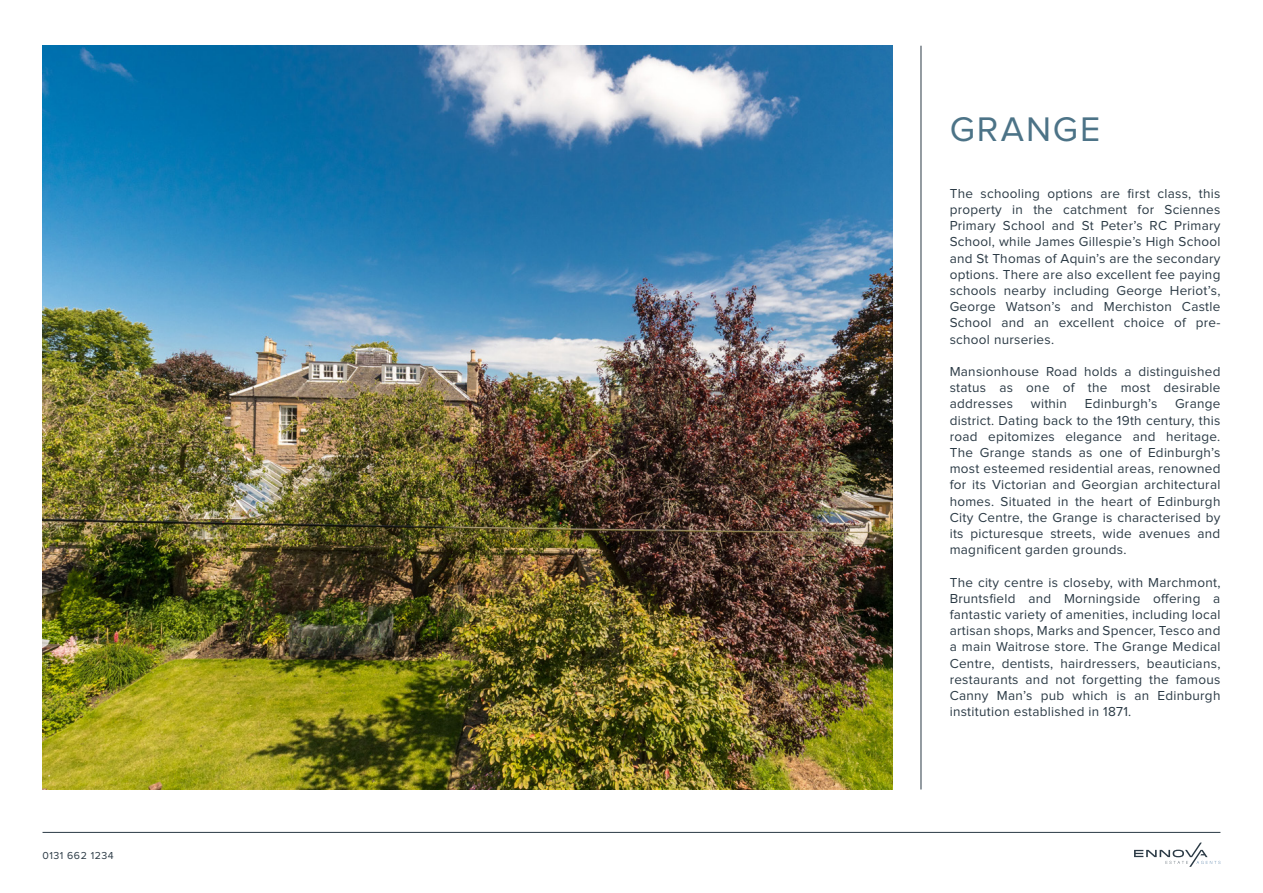
<style>
.page{position:relative;width:1263px;height:893px;background:#fff}
.page>*{position:absolute;margin:0;border:0;box-sizing:border-box;transform-origin:0 0}
.t1{font:35.4px "Proxima Nova";letter-spacing:.055em;color:#4c7387}
.t2{font:13.5px/16.2px "Proxima Nova";letter-spacing:.02em;color:#2b3a45;text-align:justify}
.t3{font:10.5px "Proxima Nova";letter-spacing:.05em;color:#2b3a45}
</style>
<div class="page">
<svg style="left:1134px;top:843px;width:86px;height:24px"></svg>
<hr style="left:43px;top:832px;width:1177px;height:1px;background:#2b3a45">
<img style="left:43px;top:46px;width:849px;height:743px">
<hr style="left:920px;top:46px;width:1px;height:743px;background:#2b3a45">
<p class="t3" style="left:43px;top:850px;width:73px">0131 662 1234</p>
<p class="t1" style="left:950px;top:113px;width:152px">GRANGE</p>
<p class="t2" style="left:950px;top:186px;width:272px">The schooling options are first class, this property in the catchment for Sciennes Primary School and St Peter’s RC Primary School, while James Gillespie’s High School and St Thomas of Aquin’s are the secondary options. There are also excellent fee paying schools nearby including George Heriot’s, George Watson’s and Merchiston Castle School and an excellent choice of pre&shy;school nurseries.</p>
<p class="t2" style="left:950px;top:364px;width:272px">Mansionhouse Road holds a distinguished status as one of the most desirable addresses</p>
<p class="t2" style="left:950px;top:396px;width:272px;text-indent:225px">Grange district. Dating back to the 19th century, this road epitomizes elegance and heritage.<br>The Grange stands as one of Edinburgh’s most esteemed residential areas, renowned for its Victorian and Georgian architectural homes. Situated in the heart of Edinburgh City Centre, the Grange is characterised by its picturesque streets, wide avenues and magnificent garden grounds.</p>
<p class="t2" style="left:950px;top:575px;width:272px">The city centre is closeby, with Marchmont, Bruntsfield and Morningside offering a fantastic variety of amenities, including local artisan shops, Marks and Spencer, Tesco and a main Waitrose store. The Grange Medical Centre, dentists, hairdressers, beauticians, restaurants and not forgetting the famous Canny Man’s pub which is an Edinburgh institution established in 1871.</p>
<p class="t2" style="left:1031px;top:396px;width:38px">within</p>
<p class="t2" style="left:1085px;top:396px;width:74px">Edinburgh’s</p>
</div>
